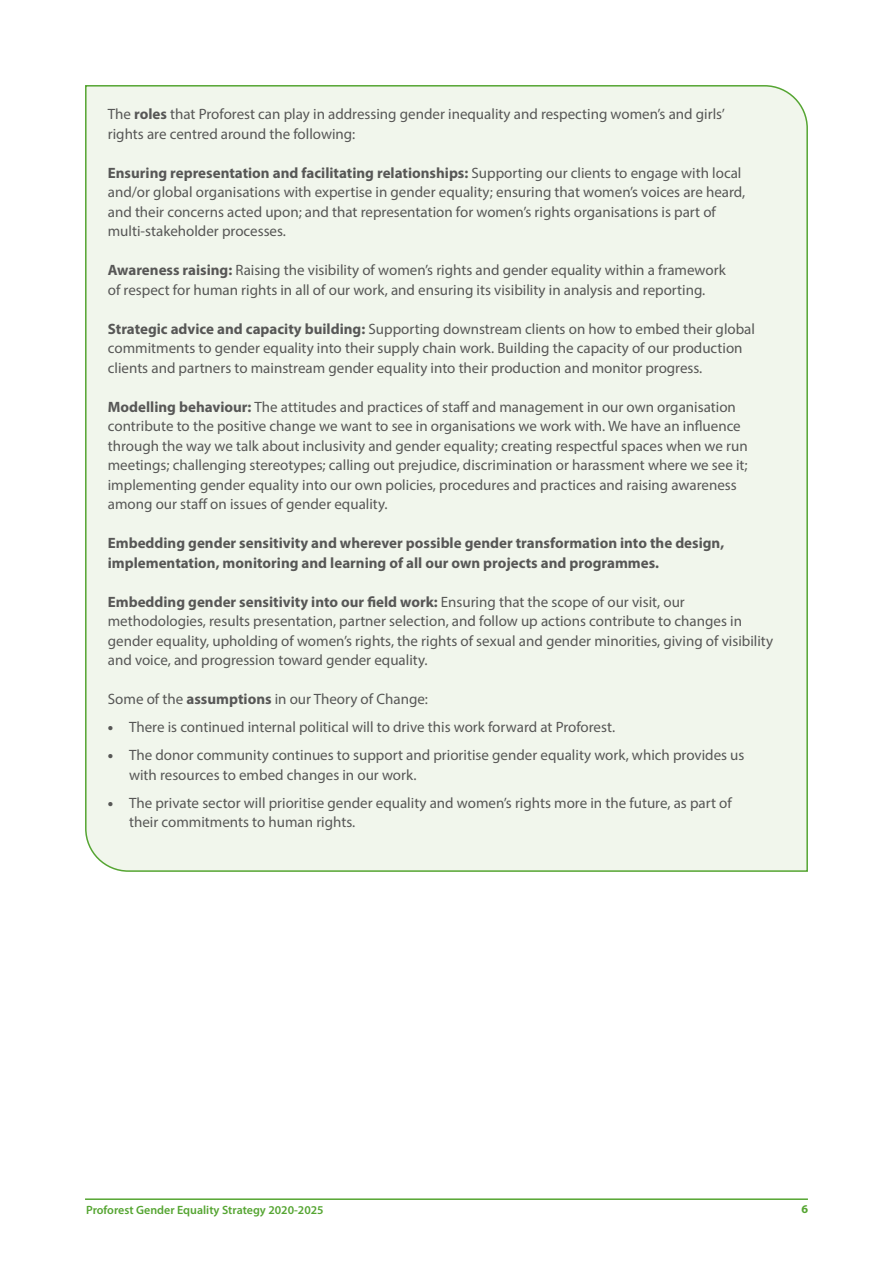
<style>
.page{position:relative;width:893px;height:1263px;background:#fff}
.page>*{position:absolute;margin:0;border:0;box-sizing:border-box;transform-origin:0 0}
.t1{font:15px/19.5px "Myriad Pro";color:#575756}
.t2{font:700 15px/19.5px "Myriad Pro";color:#575756}
.t3{font:600 12px "Myriad Pro";color:#55a532}
.t4{font:700 12px "Myriad Pro";color:#55a532}
.s1{font-weight:700}
.s2{font-weight:900}
</style>
<div class="page">
<hr style="left:85px;top:1198px;width:723px;height:2px;background:#55a532">
<div style="left:85px;top:85px;width:723px;height:787px;background:#f1f6ec"></div>
<p class="t1" style="left:108px;top:104px;width:619px">The <span class="s1">roles</span> that Proforest can play in addressing gender inequality and respecting women’s and girls’ rights are centred around the following:</p>
<p class="t1" style="left:108px;top:163px;width:639px"><span class="s1">Ensuring representation and facilitating relationships:</span> Supporting our clients to engage with local and/or global organisations with expertise in gender equality; ensuring that women’s voices are heard, and their concerns acted upon; and that representation for women’s rights organisations is part of multi-stakeholder processes.</p>
<p class="t1" style="left:108px;top:260px;width:619px"><span class="s1">Awareness raising:</span> Raising the visibility of women’s rights and gender equality within a framework of respect for human rights in all of our work, and ensuring its visibility in analysis and reporting.</p>
<p class="t1" style="left:108px;top:319px;width:649px"><span class="s1">Strategic advice and capacity building:</span> Supporting downstream clients on how to embed their global commitments to gender equality into their supply chain work. Building the capacity of our production clients and partners to mainstream gender equality into their production and monitor progress.</p>
<p class="t1" style="left:108px;top:397px;width:641px"><span class="s1">Modelling behaviour:</span> The attitudes and practices of staff and management in our own organisation contribute to the positive change we want to see in organisations we work with. We have an influence through the way we talk about inclusivity and gender equality; creating respectful spaces when we run meetings; challenging stereotypes; calling out prejudice, discrimination or harassment where we see it; implementing gender equality into our own policies, procedures and practices and raising awareness among our staff on issues of gender equality.</p>
<p class="t2" style="left:108px;top:533px;width:618px">Embedding gender sensitivity and wherever possible gender transformation into the design, implementation, monitoring and learning of all our own projects and programmes.</p>
<p class="t1" style="left:108px;top:592px;width:667px"><span class="s1">Embedding gender sensitivity into our field work:</span> Ensuring that the scope of our visit, our methodologies, results presentation, partner selection, and follow up actions contribute to changes in gender equality, upholding of women’s rights, the rights of sexual and gender minorities, giving of visibility and voice, and progression toward gender equality.</p>
<p class="t1" style="left:108px;top:689px;width:322px">Some of the <span class="s1">assumptions</span> in our Theory of Change:</p>
<p class="t1" style="left:108px;top:717px;width:509px"><span class="s2">•</span> There is continued internal political will to drive this work forward at Proforest.</p>
<p class="t1" style="left:129px;top:745px;width:617px;text-indent:-21px"><span class="s2">•</span> The donor community continues to support and prioritise gender equality work, which provides us with resources to embed changes in our work.</p>
<p class="t1" style="left:129px;top:793px;width:604px;text-indent:-21px"><span class="s2">•</span> The private sector will prioritise gender equality and women’s rights more in the future, as part of their commitments to human rights.</p>
<p class="t3" style="left:86px;top:1202px;width:239px">Proforest Gender Equality Strategy 2020-2025</p>
<p class="t4" style="left:801px;top:1201px;width:8px">6</p>
</div>
